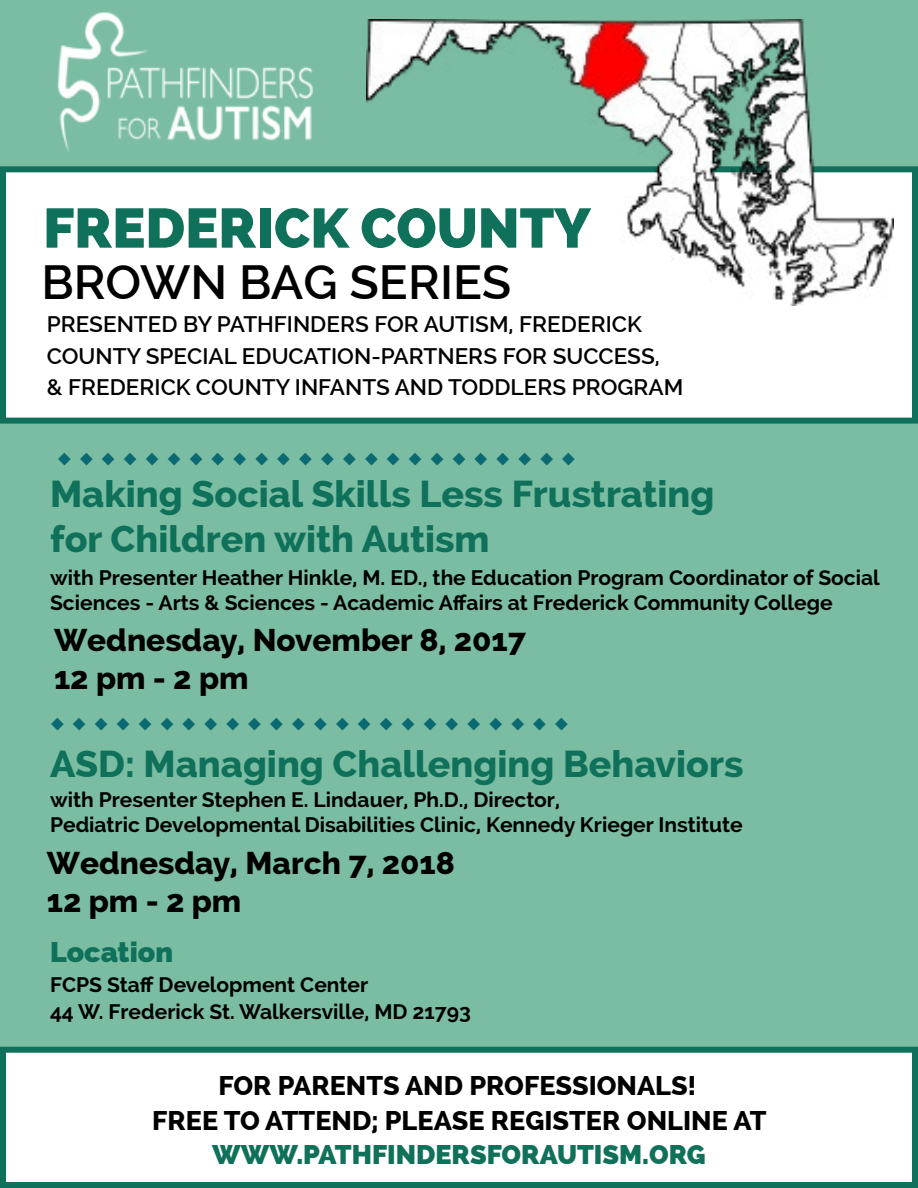
<style>
.page{position:relative;width:918px;height:1188px;background:#7abda3}
.page>*{position:absolute;margin:0;border:0;box-sizing:border-box;transform-origin:0 0}
.t1{font:800 55.5px "Raleway";color:#10715a}
.t2{font:600 48px "Raleway";color:#000}
.t3{font:800 37.5px/45px "Raleway";color:#10715a}
.t4{font:800 31.5px/37.8px "Raleway";color:#000}
.t5{font:31.5px "Minion Pro";color:#0a6971}
.t6{font:800 28.5px "Raleway";color:#10715a}
.t7{font:800 27px "Raleway";color:#000}
.t8{font:800 27px "Raleway";color:#10715a}
.t9{font:600 22.5px/31.5px "Raleway";color:#000}
.t10{font:700 21px/25.2px "Raleway";color:#000}
</style>
<div class="page">
<div style="left:3px;top:169px;width:912px;height:252px;background:#fff"></div>
<div style="left:0;top:166px;width:918px;height:258px;border:6px solid #10715a"></div>
<img style="left:366px;top:20px;width:528px;height:285px">
<img style="left:38px;top:12px;width:295px;height:161px">
<div style="left:3px;top:1050px;width:912px;height:135px;background:#fff"></div>
<div style="left:0;top:1047px;width:918px;height:141px;border:6px solid #10715a"></div>
<h1 class="t1" style="left:43px;top:196px;width:549px">FREDERICK COUNTY</h1>
<h2 class="t2" style="left:41px;top:255px;width:471px">BROWN BAG SERIES</h2>
<p class="t9" style="left:47px;top:309px;width:638px">PRESENTED BY PATHFINDERS FOR AUTISM, FREDERICK<br>COUNTY SPECIAL EDUCATION-PARTNERS FOR SUCCESS,<br>&amp; FREDERICK COUNTY INFANTS AND TODDLERS PROGRAM</p>
<h3 class="t5" style="left:57px;top:438px;width:520px">◆ ◆ ◆ ◆ ◆ ◆ ◆ ◆ ◆◆ ◆ ◆ ◆ ◆ ◆ ◆ ◆ ◆ ◆ ◆ ◆ ◆◆ ◆</h3>
<h3 class="t3" style="left:50px;top:471px;width:666px">Making Social Skills Less Frustrating for Children with Autism</h3>
<p class="t10" style="left:50px;top:565px;width:831px">with Presenter Heather Hinkle, M. ED., the Education Program Coordinator of Social<br>Sciences - Arts &amp; Sciences - Academic Affairs at Frederick Community College</p>
<h3 class="t4" style="left:54px;top:621px;width:474px">Wednesday, November 8, 2017<br>12 pm - 2 pm</h3>
<h3 class="t5" style="left:50px;top:703px;width:520px">◆ ◆ ◆ ◆ ◆ ◆ ◆ ◆ ◆◆ ◆ ◆ ◆ ◆ ◆ ◆ ◆ ◆◆ ◆ ◆ ◆◆ ◆</h3>
<h3 class="t3" style="left:50px;top:742px;width:695px">ASD: Managing Challenging Behaviors</h3>
<p class="t10" style="left:50px;top:787px;width:694px">with Presenter Stephen E. Lindauer, Ph.D., Director,<br>Pediatric Developmental Disabilities Clinic, Kennedy Krieger Institute</p>
<h3 class="t4" style="left:47px;top:844px;width:410px">Wednesday, March 7, 2018<br>12 pm - 2 pm</h3>
<h3 class="t6" style="left:50px;top:935px;width:125px">Location</h3>
<p class="t10" style="left:50px;top:971px;width:422px;line-height:27px">FCPS Staff Development Center<br>44 W. Frederick St. Walkersville, MD 21793</p>
<p class="t7" style="left:218px;top:1070px;width:479px">FOR PARENTS AND PROFESSIONALS!</p>
<p class="t7" style="left:152px;top:1105px;width:616px">FREE TO ATTEND; PLEASE REGISTER ONLINE AT</p>
<p class="t8" style="left:212px;top:1139px;width:495px">WWW.PATHFINDERSFORAUTISM.ORG</p>
</div>
